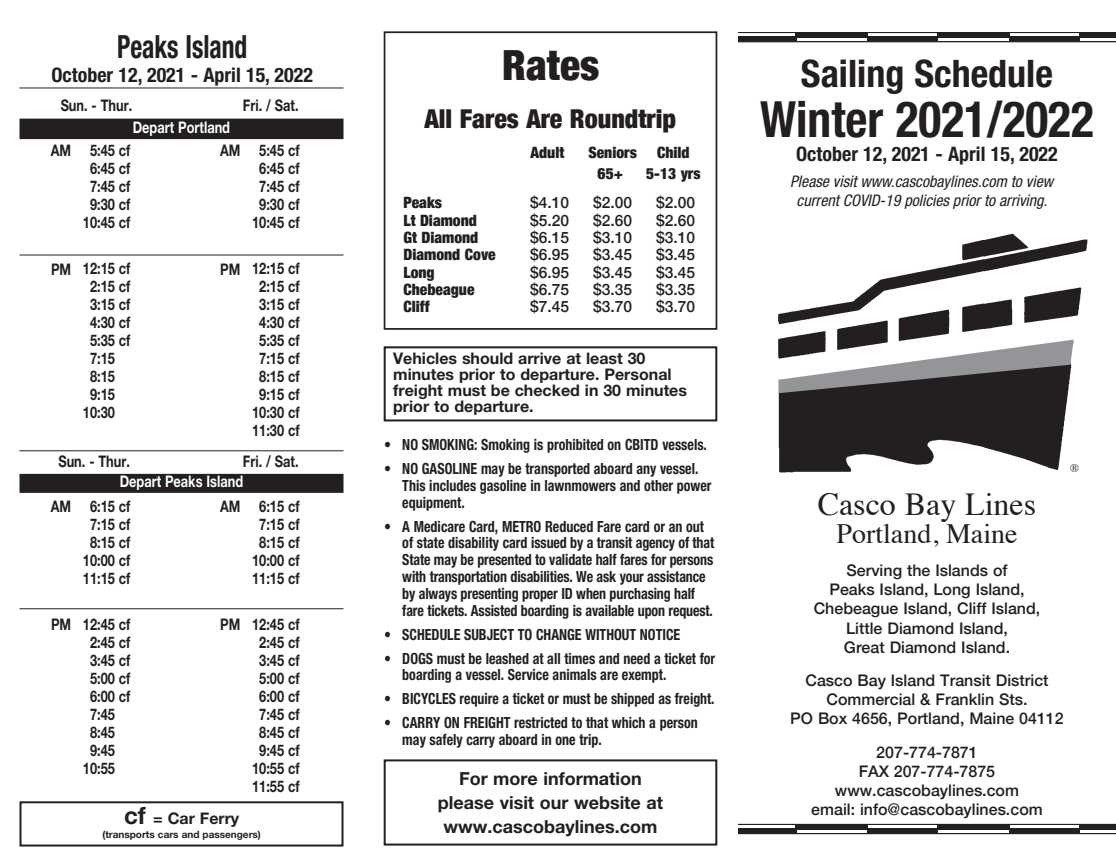
<style>
.page{position:relative;width:1116px;height:864px;background:#fff}
.page>*{position:absolute;margin:0;border:0;box-sizing:border-box;transform-origin:0 0}
.t1{font:700 condensed 50px "Helvetica Neue LT Std";color:#231f20;scale:.95 1}
.t2{font:900 condensed 41.6px "Helvetica Neue";color:#231f20}
.t3{font:700 condensed 38px "Helvetica Neue LT Std";color:#231f20}
.t4{font:32px "Times";color:#231f20}
.t5{font:700 condensed 32px "Helvetica Neue LT Std";color:#231f20;scale:.8 1}
.t6{font:28px "Times";color:#231f20}
.t7{font:900 condensed 26px "Helvetica Neue";color:#231f20}
.t8{font:700 condensed 20px "Helvetica Neue LT Std";color:#231f20}
.t9{font:700 18px/24px "Helvetica Neue LT Std";color:#231f20;text-align:center}
.t10{font:700 16px/18px "Helvetica Neue LT Std";color:#231f20;text-align:center;scale:.8 1}
.t11{font:500 16px/19.2px "Helvetica Neue";color:#231f20;text-align:center}
.t12{font:700 16px/16px "Helvetica Neue LT Std";color:#231f20}
.t13{font:italic condensed 16px/19.2px "Helvetica Neue";color:#231f20;text-align:center}
.t14{font:700 16px "Helvetica Neue LT Std";color:#fff;scale:.8 1}
.t15{font:500 15.6px "Helvetica Neue";color:#231f20}
.t16{font:900 condensed 15.6px "Helvetica Neue";color:#231f20}
.t17{font:700 condensed 15.4px/16.8px "Helvetica Neue LT Std";color:#231f20;scale:.91 1}
.t18{font:700 condensed 15.4px "Helvetica Neue LT Std";color:#231f20;scale:.9 1}
.t19{font:11.6px "Times";color:#231f20}
.t20{font:700 10px "Helvetica Neue LT Std";color:#231f20}
.s1{color:#fff}
.s2{font-size:24px}
</style>
<div class="page">
<img style="left:778px;top:233px;width:310px;height:240px">
<hr style="left:738px;top:32px;width:378px;height:1px;background:#231f20">
<hr style="left:738px;top:41px;width:378px;height:1px;background:#231f20">
<hr style="left:1009px;top:37px;width:71px;height:4px;background:#231f20">
<hr style="left:867px;top:37px;width:71px;height:4px;background:#231f20">
<hr style="left:738px;top:37px;width:58px;height:4px;background:#231f20">
<div style="left:937px;top:33px;width:73px;height:5px;background:#231f20"></div>
<div style="left:1079px;top:33px;width:37px;height:5px;background:#231f20"></div>
<div style="left:795px;top:33px;width:73px;height:5px;background:#231f20"></div>
<hr style="left:738px;top:824px;width:378px;height:1px;background:#231f20">
<hr style="left:738px;top:833px;width:378px;height:1px;background:#231f20">
<div style="left:1009px;top:828px;width:71px;height:5px;background:#231f20"></div>
<div style="left:867px;top:828px;width:71px;height:5px;background:#231f20"></div>
<div style="left:738px;top:828px;width:58px;height:5px;background:#231f20"></div>
<div style="left:937px;top:825px;width:73px;height:5px;background:#231f20"></div>
<div style="left:1079px;top:825px;width:37px;height:5px;background:#231f20"></div>
<div style="left:795px;top:825px;width:73px;height:5px;background:#231f20"></div>
<div style="left:384px;top:31px;width:333px;height:299px;border:2px solid #231f20"></div>
<div style="left:384px;top:346px;width:333px;height:75px;border:2px solid #231f20"></div>
<div style="left:384px;top:759px;width:333px;height:87px;border:2px solid #231f20"></div>
<div style="left:21px;top:120px;width:322px;height:18px;background:#231f20"></div>
<div style="left:20px;top:119px;width:324px;height:20px;border:2px solid #231f20"></div>
<hr style="left:20px;top:255px;width:324px;height:1px;background:#231f20">
<div style="left:21px;top:475px;width:322px;height:17px;background:#231f20"></div>
<div style="left:20px;top:474px;width:324px;height:19px;border:2px solid #231f20"></div>
<hr style="left:20px;top:608px;width:324px;height:1px;background:#231f20">
<hr style="left:19px;top:88px;width:325px;height:1px;background:#231f20">
<hr style="left:19px;top:450px;width:324px;height:1px;background:#231f20">
<div style="left:20px;top:801px;width:324px;height:46px;border:2px solid #231f20"></div>
<svg style="left:778px;top:340px;width:296px;height:53px"></svg>
<h3 class="t5" style="left:117px;top:28px;width:165px">Peaks Island</h3>
<p class="t8" style="left:51px;top:63px;width:263px">October 12, 2021 - April 15, 2022</p>
<p class="t14" style="left:133px;top:117px;width:123px">Depart Portland</p>
<p class="t10" style="left:51px;top:141px;width:27px">AM</p>
<p class="t10" style="left:61px;top:96px;width:91px">Sun. - Thur.</p>
<p class="t10" style="left:243px;top:96px;width:71px">Fri. / Sat.</p>
<p class="t10" style="left:83px;top:141px;width:61px">5:45 cf<br>6:45 cf<br>7:45 cf<br>9:30 cf<br>10:45 cf</p>
<p class="t10" style="left:83px;top:259px;width:61px">12:15 cf<br>2:15 cf<br>3:15 cf<br>4:30 cf<br>5:35 cf<br>7:15 <span class="s1">cf<br></span>8:15 <span class="s1">cf<br></span>9:15 <span class="s1">cf<br></span>10:30 <span class="s1">cf</span></p>
<p class="t10" style="left:252px;top:141px;width:61px">5:45 cf<br>6:45 cf<br>7:45 cf<br>9:30 cf<br>10:45 cf</p>
<p class="t10" style="left:252px;top:259px;width:61px">12:15 cf<br>2:15 cf<br>3:15 cf<br>4:30 cf<br>5:35 cf<br>7:15 cf<br>8:15 cf<br>9:15 cf<br>10:30 cf<br>11:30 cf</p>
<p class="t10" style="left:220px;top:141px;width:27px">AM</p>
<p class="t10" style="left:51px;top:260px;width:27px">PM</p>
<p class="t10" style="left:220px;top:260px;width:27px">PM</p>
<p class="t10" style="left:58px;top:452px;width:91px">Sun. - Thur.</p>
<p class="t10" style="left:243px;top:452px;width:71px">Fri. / Sat.</p>
<p class="t10" style="left:51px;top:497px;width:27px">AM</p>
<p class="t10" style="left:51px;top:615px;width:27px">PM</p>
<p class="t14" style="left:120px;top:471px;width:156px">Depart Peaks Island</p>
<p class="t10" style="left:83px;top:497px;width:61px">6:15 cf<br>7:15 cf<br>8:15 cf<br>10:00 cf<br>11:15 cf</p>
<p class="t10" style="left:83px;top:615px;width:61px">12:45 cf<br>2:45 cf<br>3:45 cf<br>5:00 cf<br>6:00 cf<br>7:45 <span class="s1">cf<br></span>8:45 <span class="s1">cf<br></span>9:45 <span class="s1">cf<br></span>10:55 <span class="s1">cf</span></p>
<p class="t10" style="left:220px;top:497px;width:27px">AM</p>
<p class="t10" style="left:220px;top:615px;width:27px">PM</p>
<p class="t10" style="left:252px;top:497px;width:61px">6:15 cf<br>7:15 cf<br>8:15 cf<br>10:00 cf<br>11:15 cf</p>
<p class="t10" style="left:252px;top:615px;width:61px">12:45 cf<br>2:45 cf<br>3:45 cf<br>5:00 cf<br>6:00 cf<br>7:45 cf<br>8:45 cf<br>9:45 cf<br>10:55 cf<br>11:55 cf</p>
<p class="t12" style="left:124px;top:810px;width:117px"><span class="s2">cf</span> = Car Ferry</p>
<p class="t20" style="left:102px;top:829px;width:160px">(transports cars and passengers)</p>
<h2 class="t2" style="left:502px;top:31px;width:99px">Rates</h2>
<h3 class="t7" style="left:424px;top:97px;width:253px">All Fares Are Roundtrip</h3>
<p class="t16" style="left:531px;top:140px;width:35px">Adult</p>
<p class="t16" style="left:588px;top:140px;width:50px">Seniors</p>
<p class="t16" style="left:657px;top:140px;width:34px">Child</p>
<p class="t16" style="left:598px;top:161px;width:27px">65+</p>
<p class="t16" style="left:646px;top:161px;width:56px">5-13 yrs</p>
<p class="t16" style="left:403px;top:190px;width:40px">Peaks</p>
<p class="t15" style="left:530px;top:190px;width:41px">$4.10</p>
<p class="t15" style="left:593px;top:190px;width:41px">$2.00</p>
<p class="t15" style="left:656px;top:190px;width:41px">$2.00</p>
<p class="t16" style="left:403px;top:207px;width:75px">Lt Diamond</p>
<p class="t15" style="left:530px;top:208px;width:41px">$5.20</p>
<p class="t15" style="left:593px;top:208px;width:41px">$2.60</p>
<p class="t15" style="left:656px;top:208px;width:41px">$2.60</p>
<p class="t16" style="left:403px;top:225px;width:76px">Gt Diamond</p>
<p class="t15" style="left:530px;top:225px;width:41px">$6.15</p>
<p class="t15" style="left:593px;top:225px;width:41px">$3.10</p>
<p class="t15" style="left:656px;top:225px;width:41px">$3.10</p>
<p class="t16" style="left:403px;top:242px;width:94px">Diamond Cove</p>
<p class="t15" style="left:530px;top:242px;width:41px">$6.95</p>
<p class="t15" style="left:593px;top:242px;width:41px">$3.45</p>
<p class="t15" style="left:656px;top:242px;width:41px">$3.45</p>
<p class="t16" style="left:403px;top:259px;width:33px">Long</p>
<p class="t15" style="left:530px;top:260px;width:41px">$6.95</p>
<p class="t15" style="left:593px;top:260px;width:41px">$3.45</p>
<p class="t15" style="left:656px;top:260px;width:41px">$3.45</p>
<p class="t16" style="left:403px;top:277px;width:73px">Chebeague</p>
<p class="t15" style="left:530px;top:277px;width:41px">$6.75</p>
<p class="t15" style="left:593px;top:277px;width:41px">$3.35</p>
<p class="t15" style="left:656px;top:277px;width:41px">$3.35</p>
<p class="t16" style="left:403px;top:294px;width:28px">Cliff</p>
<p class="t15" style="left:530px;top:294px;width:41px">$7.45</p>
<p class="t15" style="left:593px;top:294px;width:41px">$3.70</p>
<p class="t15" style="left:656px;top:294px;width:41px">$3.70</p>
<p class="t12" style="left:393px;top:350px;width:295px">Vehicles should arrive at least 30 minutes prior to departure. Personal freight must be checked in 30 minutes prior to departure.</p>
<p class="t17" style="left:384px;top:436px;width:356px">• NO SMOKING: Smoking is prohibited on CBITD vessels.</p>
<p class="t17" style="left:402px;top:460px;width:341px;text-indent:-18px">• NO GASOLINE may be transported aboard any vessel.<br>This includes gasoline in lawnmowers and other power equipment.</p>
<p class="t17" style="left:402px;top:517px;width:344px;text-indent:-18px">• A Medicare Card, METRO Reduced Fare card or an out of state disability card issued by a transit agency of that State may be presented to validate half fares for persons with transportation disabilities. We ask your assistance by always presenting proper ID when purchasing half fare tickets. Assisted boarding is available upon request.</p>
<p class="t17" style="left:384px;top:625px;width:327px">• SCHEDULE SUBJECT TO CHANGE WITHOUT NOTICE</p>
<p class="t17" style="left:402px;top:649px;width:345px;text-indent:-18px">• DOGS must be leashed at all times and need a ticket for boarding a vessel. Service animals are exempt.</p>
<p class="t18" style="left:384px;top:690px;width:368px">• BICYCLES require a ticket or must be shipped as freight.</p>
<p class="t17" style="left:402px;top:714px;width:326px;text-indent:-18px">• CARRY ON FREIGHT restricted to that which a person may safely carry aboard in one trip.</p>
<p class="t9" style="left:438px;top:766px;width:227px">For more information please visit our website at www.cascobaylines.com</p>
<h3 class="t3" style="left:801px;top:50px;width:254px">Sailing Schedule</h3>
<h1 class="t1" style="left:760px;top:89px;width:353px">Winter 2021/2022</h1>
<p class="t8" style="left:796px;top:141px;width:263px">October 12, 2021 - April 15, 2022</p>
<p class="t13" style="left:790px;top:172px;width:268px">Pleasevisitwww.cascobaylines.com toview currentCOVID-19 policiespriortoarriving.</p>
<p class="t19" style="left:1070px;top:458px;width:10px">®</p>
<h3 class="t4" style="left:818px;top:474px;width:220px">Casco Bay Lines</h3>
<h3 class="t6" style="left:836px;top:507px;width:183px">Portland, Maine</h3>
<p class="t11" style="left:814px;top:559px;width:228px">Serving the Islands of<br>Peaks Island, Long Island,<br>Chebeague Island, Cliff Island,<br>Little Diamond Island,<br>Great Diamond Island.</p>
<p class="t11" style="left:790px;top:669px;width:275px">Casco Bay Island Transit District<br>Commercial &amp; Franklin Sts.<br>PO Box 4656, Portland, Maine 04112</p>
<p class="t11" style="left:811px;top:741px;width:233px">207-774-7871<br>FAX 207-774-7875 www.cascobaylines.com email: info@cascobaylines.com</p>
</div>
